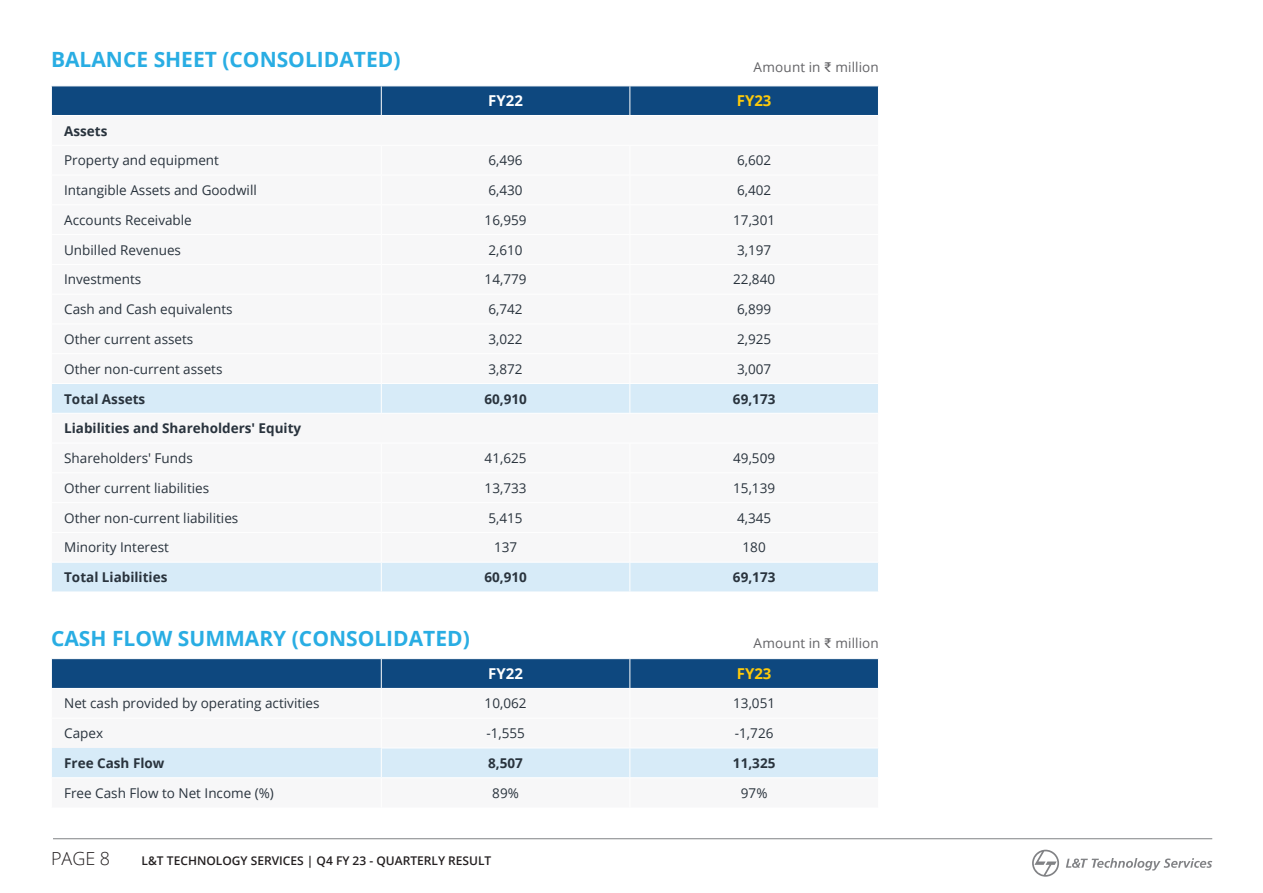
<style>
.page{position:relative;width:1263px;height:893px;background:#fff}
.page>*{position:absolute;margin:0;border:0;box-sizing:border-box;transform-origin:0 0}
.head3{font:700 21px "Open Sans";color:#29ade3}
.t1{font:300 18px "Open Sans";color:#231f20}
.Table_head{font:700 15px "Open Sans";color:#fff}
.Table_head-2{font:700 15px "Open Sans";color:#feca0a}
.table_text_NEW{font:13.5px "Open Sans";color:#29333d}
.table_text_NEW-2{font:700 13.5px "Open Sans";color:#29333d}
.Body_heade{font:13.5px "Open Sans";letter-spacing:.01em;color:#636366}
.t2{font:600 12px "Open Sans";color:#231f20}
.s1{font-family:"Arial"}
</style>
<div class="page">
<hr style="left:53px;top:838px;width:1159px;height:1px;background:#808285">
<svg style="left:1032px;top:850px;width:27px;height:27px"></svg>
<svg style="left:1066px;top:858px;width:146px;height:12px"></svg>
<svg style="left:51px;top:86px;width:828px;height:506px"></svg>
<hr style="left:51px;top:413px;width:330px;height:1px;background:#fff">
<hr style="left:381px;top:413px;width:249px;height:1px;background:#fff">
<hr style="left:630px;top:413px;width:249px;height:1px;background:#fff">
<hr style="left:51px;top:443px;width:330px;height:1px;background:#fff">
<hr style="left:381px;top:443px;width:249px;height:1px;background:#fff">
<hr style="left:630px;top:443px;width:249px;height:1px;background:#fff">
<svg style="left:51px;top:659px;width:827px;height:118px"></svg>
<p class="head3" style="left:51px;top:44px;width:351px">BALANCE SHEET (CONSOLIDATED)</p>
<p class="Body_heade" style="left:754px;top:58px;width:127px">Amount in <span class="s1">₹</span> million</p>
<p class="Table_head" style="left:488px;top:90px;width:36px">FY22</p>
<p class="Table_head-2" style="left:737px;top:90px;width:36px">FY23</p>
<p class="table_text_NEW-2" style="left:64px;top:121px;width:45px">Assets</p>
<p class="table_text_NEW" style="left:64px;top:151px;width:156px">Property and equipment</p>
<p class="table_text_NEW" style="left:488px;top:151px;width:36px">6,496</p>
<p class="table_text_NEW" style="left:737px;top:151px;width:36px">6,602</p>
<p class="table_text_NEW" style="left:64px;top:181px;width:194px">Intangible Assets and Goodwill</p>
<p class="table_text_NEW" style="left:488px;top:181px;width:36px">6,430</p>
<p class="table_text_NEW" style="left:737px;top:181px;width:36px">6,402</p>
<p class="table_text_NEW" style="left:64px;top:211px;width:129px">Accounts Receivable</p>
<p class="table_text_NEW" style="left:485px;top:211px;width:43px">16,959</p>
<p class="table_text_NEW" style="left:733px;top:211px;width:43px">17,301</p>
<p class="table_text_NEW" style="left:64px;top:240px;width:118px">Unbilled Revenues</p>
<p class="table_text_NEW" style="left:488px;top:240px;width:36px">2,610</p>
<p class="table_text_NEW" style="left:737px;top:240px;width:36px">3,197</p>
<p class="table_text_NEW" style="left:64px;top:270px;width:79px">Investments</p>
<p class="table_text_NEW" style="left:485px;top:270px;width:43px">14,779</p>
<p class="table_text_NEW" style="left:733px;top:270px;width:43px">22,840</p>
<p class="table_text_NEW" style="left:64px;top:300px;width:170px">Cash and Cash equivalents</p>
<p class="table_text_NEW" style="left:488px;top:300px;width:36px">6,742</p>
<p class="table_text_NEW" style="left:737px;top:300px;width:36px">6,899</p>
<p class="table_text_NEW" style="left:64px;top:330px;width:131px">Other current assets</p>
<p class="table_text_NEW" style="left:488px;top:330px;width:36px">3,022</p>
<p class="table_text_NEW" style="left:737px;top:330px;width:36px">2,925</p>
<p class="table_text_NEW" style="left:64px;top:360px;width:160px">Other non-current assets</p>
<p class="table_text_NEW" style="left:488px;top:360px;width:36px">3,872</p>
<p class="table_text_NEW" style="left:737px;top:360px;width:36px">3,007</p>
<p class="table_text_NEW-2" style="left:64px;top:389px;width:83px">Total Assets</p>
<p class="table_text_NEW-2" style="left:484px;top:389px;width:44px">60,910</p>
<p class="table_text_NEW-2" style="left:733px;top:389px;width:44px">69,173</p>
<p class="table_text_NEW-2" style="left:64px;top:419px;width:239px">Liabilities and Shareholders' Equity</p>
<p class="table_text_NEW" style="left:64px;top:449px;width:130px">Shareholders' Funds</p>
<p class="table_text_NEW" style="left:485px;top:449px;width:43px">41,625</p>
<p class="table_text_NEW" style="left:733px;top:449px;width:43px">49,509</p>
<p class="table_text_NEW" style="left:64px;top:479px;width:147px">Other current liabilities</p>
<p class="table_text_NEW" style="left:485px;top:479px;width:43px">13,733</p>
<p class="table_text_NEW" style="left:733px;top:479px;width:43px">15,139</p>
<p class="table_text_NEW" style="left:64px;top:508px;width:176px">Other non-current liabilities</p>
<p class="table_text_NEW" style="left:488px;top:508px;width:36px">5,415</p>
<p class="table_text_NEW" style="left:737px;top:508px;width:36px">4,345</p>
<p class="table_text_NEW" style="left:64px;top:538px;width:106px">Minority Interest</p>
<p class="table_text_NEW" style="left:494px;top:538px;width:25px">137</p>
<p class="table_text_NEW" style="left:743px;top:538px;width:25px">180</p>
<p class="table_text_NEW-2" style="left:64px;top:568px;width:105px">Total Liabilities</p>
<p class="table_text_NEW-2" style="left:484px;top:568px;width:44px">60,910</p>
<p class="table_text_NEW-2" style="left:733px;top:568px;width:44px">69,173</p>
<p class="head3" style="left:51px;top:624px;width:420px">CASH FLOW SUMMARY (CONSOLIDATED)</p>
<p class="Body_heade" style="left:754px;top:634px;width:127px">Amount in <span class="s1">₹</span> million</p>
<p class="Table_head" style="left:488px;top:663px;width:36px">FY22</p>
<p class="Table_head-2" style="left:737px;top:663px;width:36px">FY23</p>
<p class="table_text_NEW" style="left:64px;top:694px;width:257px">Net cash provided by operating activities</p>
<p class="table_text_NEW" style="left:485px;top:694px;width:43px">10,062</p>
<p class="table_text_NEW" style="left:733px;top:694px;width:43px">13,051</p>
<p class="table_text_NEW" style="left:64px;top:724px;width:40px">Capex</p>
<p class="table_text_NEW" style="left:486px;top:724px;width:40px">-1,555</p>
<p class="table_text_NEW" style="left:735px;top:724px;width:40px">-1,726</p>
<p class="table_text_NEW-2" style="left:64px;top:753px;width:102px">Free Cash Flow</p>
<p class="table_text_NEW-2" style="left:488px;top:754px;width:36px">8,507</p>
<p class="table_text_NEW-2" style="left:733px;top:754px;width:44px">11,325</p>
<p class="table_text_NEW" style="left:64px;top:784px;width:211px">Free Cash Flow to Net Income (%)</p>
<p class="table_text_NEW" style="left:492px;top:784px;width:28px">89%</p>
<p class="table_text_NEW" style="left:741px;top:784px;width:28px">97%</p>
<h2 class="t1" style="left:51px;top:846px;width:61px">PAGE 8</h2>
<p class="t2" style="left:142px;top:853px;width:351px">L&amp;T TECHNOLOGY SERVICES | Q4 FY 23 - QUARTERLY RESULT</p>
</div>
